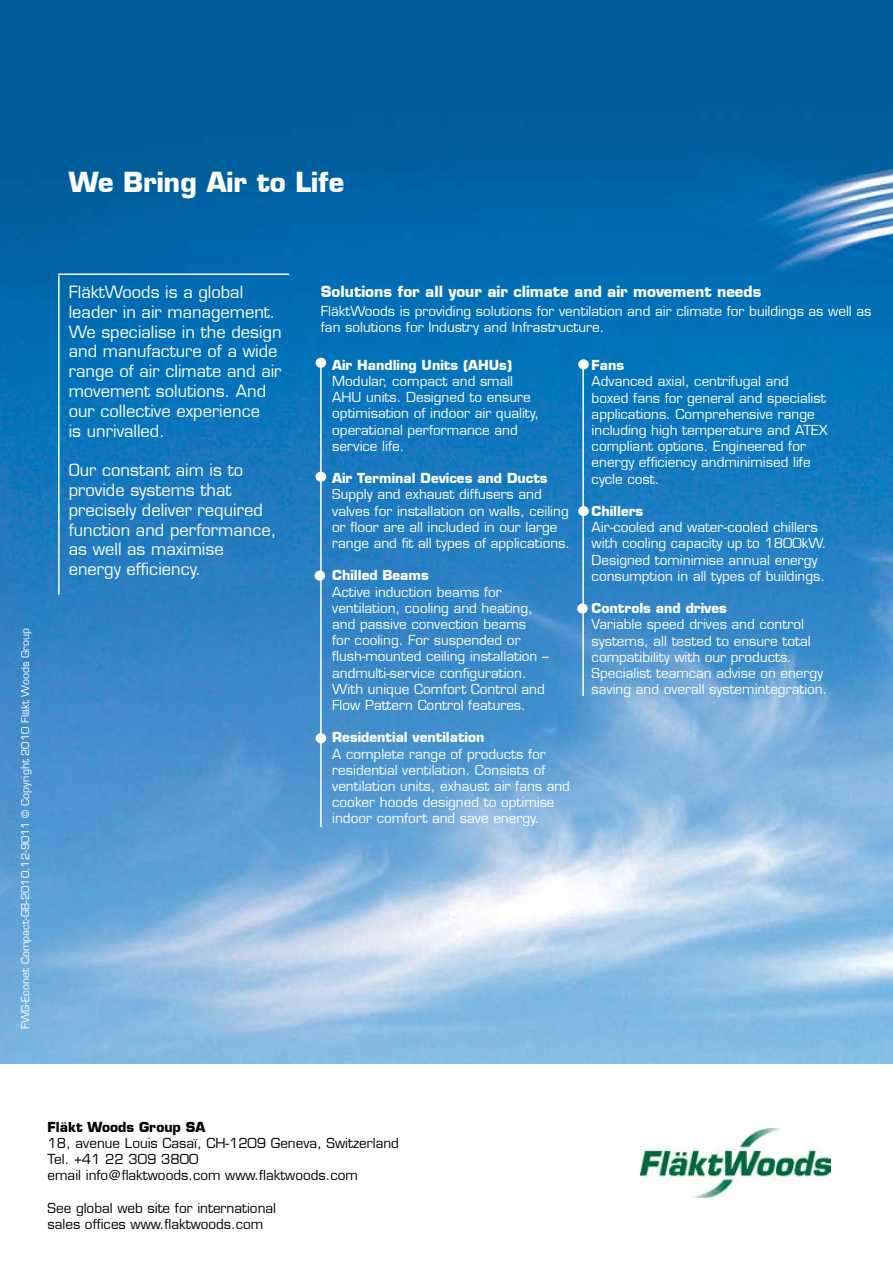
<style>
.page{position:relative;width:893px;height:1263px;background:#fff}
.page>*{position:absolute;margin:0;border:0;box-sizing:border-box;transform-origin:0 0}
.t1{font:700 27px "Eurostile";color:#fff}
.t2{font:16.5px/19.8px "Eurostile";color:#fff}
.t3{font:700 15px "Eurostile";color:#fff}
.t4{font:13.5px/16.2px "Eurostile";color:#fff}
.t5{font:13.5px/16.2px "Eurostile";color:#000}
.t6{font:700 13.5px "Eurostile";color:#fff}
.t7{font:700 13.5px "Eurostile";color:#000}
.t8{font:10.5px "Eurostile";color:#fff}
</style>
<div class="page">
<img style="left:640px;top:1129px;width:190px;height:68px">
<img style="left:0;top:0;width:893px;height:1063px">
<hr style="left:58px;top:274px;width:231px;height:1px;background:#fff">
<hr style="left:58px;top:276px;width:2px;height:319px;background:#fff">
<hr style="left:320px;top:358px;width:2px;height:469px;background:#fff">
<div style="left:316px;top:358px;width:10px;height:10px;background:#fff;border-radius:50%"></div>
<div style="left:316px;top:472px;width:10px;height:10px;background:#fff;border-radius:50%"></div>
<div style="left:315px;top:570px;width:10px;height:11px;background:#fff;border-radius:50%"></div>
<div style="left:316px;top:733px;width:10px;height:10px;background:#fff;border-radius:50%"></div>
<hr style="left:582px;top:361px;width:2px;height:335px;background:#fff">
<div style="left:578px;top:359px;width:11px;height:10px;background:#fff;border-radius:50%"></div>
<div style="left:578px;top:506px;width:11px;height:10px;background:#fff;border-radius:50%"></div>
<div style="left:577px;top:603px;width:11px;height:11px;background:#fff;border-radius:50%"></div>
<p class="t8" style="left:19px;top:1029px;width:402px;rotate:-90deg">FWG-Econet Compact-GB-2010.12-9011 © Copyright 2010 Fläkt Woods Group</p>
<h1 class="t1" style="left:69px;top:166px;width:277px">We Bring Air to Life</h1>
<p class="t2" style="left:69px;top:282px;width:214px">FläktWoods is a global leader in air management.<br>We specialise in the design and manufacture of a wide range of air climate and air movement solutions. And our collective experience<br>is unrivalled.</p>
<p class="t2" style="left:69px;top:460px;width:209px">Our constant aim is to provide systems that precisely deliver required function and performance, as well as maximise energy efficiency.</p>
<p class="t3" style="left:321px;top:282px;width:442px">Solutions for all your air climate and air movement needs</p>
<p class="t4" style="left:321px;top:303px;width:552px">FläktWoods is providing solutions for ventilation and air climate for buildings as well as fan solutions for Industry and Infrastructure.</p>
<p class="t6" style="left:332px;top:356px;width:181px">Air Handling Units (AHUs)</p>
<p class="t4" style="left:332px;top:373px;width:208px">Modular, compact and small<br>AHU units. Designed to ensure optimisation of indoor air quality, operational performance and service life.</p>
<p class="t6" style="left:332px;top:470px;width:217px">Air Terminal Devices and Ducts</p>
<p class="t4" style="left:332px;top:486px;width:239px">Supply and exhaust diffusers and valves for installation on walls, ceiling or floor are all included in our large range and fit all types of applications.</p>
<p class="t6" style="left:332px;top:567px;width:98px">Chilled Beams</p>
<p class="t4" style="left:332px;top:584px;width:218px">Active induction beams for ventilation, cooling and heating, and passive convection beams<br>for cooling. For suspended or flush-mounted ceiling installation – andmulti-service configuration.<br>With unique Comfort Control and<br>Flow Pattern Control features.</p>
<p class="t6" style="left:332px;top:729px;width:154px">Residential ventilation</p>
<p class="t4" style="left:332px;top:746px;width:239px">A complete range of products for residential ventilation. Consists of ventilation units, exhaust air fans and cooker hoods designed to optimise indoor comfort and save energy.</p>
<p class="t6" style="left:592px;top:357px;width:34px">Fans</p>
<p class="t4" style="left:592px;top:373px;width:237px">Advanced axial, centrifugal and boxed fans for general and specialist applications. Comprehensive range including high temperature and ATEX compliant options. Engineered for energy efficiency andminimised life cycle cost.</p>
<p class="t6" style="left:592px;top:503px;width:53px">Chillers</p>
<p class="t4" style="left:592px;top:519px;width:236px">Air-cooled and water-cooled chillers with cooling capacity up to 1800kW.<br>Designed tominimise annual energy consumption in all types of buildings.</p>
<p class="t6" style="left:592px;top:600px;width:137px">Controls and drives</p>
<p class="t4" style="left:592px;top:616px;width:237px">Variable speed drives and control systems, all tested to ensure total compatibility with our products.<br>Specialist teamcan advise on energy saving and overall systemintegration.</p>
<p class="t7" style="left:48px;top:1118px;width:159px">Fläkt Woods Group SA</p>
<p class="t5" style="left:48px;top:1135px;width:353px">18, avenue Louis Casaï, CH-1209 Geneva, Switzerland<br>Tel. +41 22 309 3800<br>email info@flaktwoods.com www.flaktwoods.com</p>
<p class="t5" style="left:48px;top:1200px;width:230px">See global web site for international sales offices www.flaktwoods.com</p>
</div>
